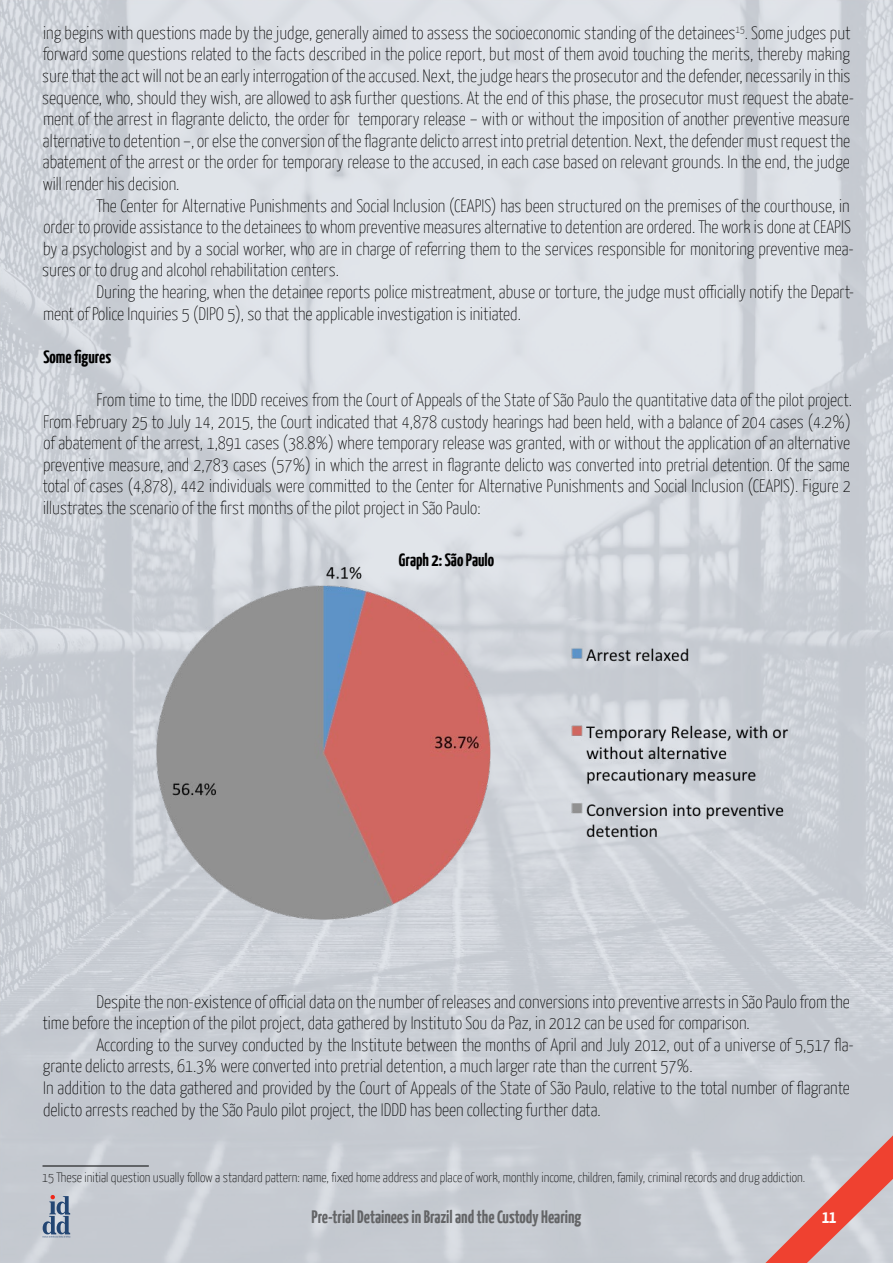
<style>
.page{position:relative;width:893px;height:1263px;background:#fff}
.page>*{position:absolute;margin:0;border:0;box-sizing:border-box;transform-origin:0 0}
.t1{font:100 18px/21.6px "Yanone Kaffeesatz";color:#000}
.t2{font:700 18px "Yanone Kaffeesatz";color:#636466}
.t3{font:700 18px "Yanone Kaffeesatz";color:#000}
.t4{font:700 18px "Yanone Kaffeesatz";color:#fff}
.t5{font:100 13.5px "Yanone Kaffeesatz";color:#000}
</style>
<div class="page">
<img style="left:0;top:0;width:893px;height:1263px">
<svg style="left:765px;top:1135px;width:128px;height:128px;background:#d3a7a7"></svg>
<svg style="left:43px;top:1195px;width:28px;height:42px"></svg>
<img style="left:85px;top:539px;width:723px;height:425px">
<hr style="left:43px;top:1165px;width:106px;height:1px;background:#000">
<p class="t1" style="left:42px;top:21px;width:813px">ing begins with questions made by the judge, generally aimed to assess the socioeconomic standing of the detainees<sup>15</sup>. Some judges put forward some questions related to the facts described in the police report, but most of them avoid touching the merits, thereby making sure that the act will not be an early interrogation of the accused. Next, the judge hears the prosecutor and the defender, necessarily in this sequence, who, should they wish, are allowed to ask further questions. At the end of this phase, the prosecutor must request the abate&shy;ment of the arrest in flagrante delicto, the order for temporary release – with or without the imposition of another preventive measure alternative to detention –, or else the conversion of the flagrante delicto arrest into pretrial detention. Next, the defender must request the abatement of the arrest or the order for temporary release to the accused, in each case based on relevant grounds. In the end, the judge will render his decision.</p>
<p class="t1" style="left:42px;top:194px;width:813px;text-indent:54px">The Center for Alternative Punishments and Social Inclusion (CEAPIS) has been structured on the premises of the courthouse, in order to provide assistance to the detainees to whom preventive measures alternative to detention are ordered. The work is done at CEAPIS by a psychologist and by a social worker, who are in charge of referring them to the services responsible for monitoring preventive mea&shy;sures or to drug and alcohol rehabilitation centers.</p>
<p class="t1" style="left:43px;top:280px;width:812px;text-indent:53px">During the hearing, when the detainee reports police mistreatment, abuse or torture, the judge must officially notify the Depart&shy;ment of Police Inquiries 5 (DIPO 5), so that the applicable investigation is initiated.</p>
<p class="t3" style="left:43px;top:345px;width:69px">Some figures</p>
<p class="t1" style="left:42px;top:388px;width:811px;text-indent:54px">From time to time, the IDDD receives from the Court of Appeals of the State of São Paulo the quantitative data of the pilot project.<br>From February 25 to July 14, 2015, the Court indicated that 4,878 custody hearings had been held, with a balance of 204 cases (4.2%) of abatement of the arrest, 1,891 cases (38.8%) where temporary release was granted, with or without the application of an alternative preventive measure, and 2,783 cases (57%) in which the arrest in flagrante delicto was converted into pretrial detention. Of the same total of cases (4,878), 442 individuals were committed to the Center for Alternative Punishments and Social Inclusion (CEAPIS). Figure 2 illustrates the scenario of the first months of the pilot project in São Paulo:</p>
<p class="t3" style="left:399px;top:549px;width:97px">Graph 2: São Paulo</p>
<p class="t1" style="left:42px;top:990px;width:809px;text-indent:54px">Despite the non-existence of official data on the number of releases and conversions into preventive arrests in São Paulo from the time before the inception of the pilot project, data gathered by Instituto Sou da Paz, in 2012 can be used for comparison.</p>
<p class="t1" style="left:43px;top:1033px;width:812px;text-indent:54px">According to the survey conducted by the Institute between the months of April and July 2012, out of a universe of 5,517 fla&shy;grante delicto arrests, 61.3% were converted into pretrial detention, a much larger rate than the current 57%.<br>In addition to the data gathered and provided by the Court of Appeals of the State of São Paulo, relative to the total number of flagrante delicto arrests reached by the São Paulo pilot project, the IDDD has been collecting further data.</p>
<p class="t5" style="left:42px;top:1169px;width:765px">15 These initial question usually follow a standard pattern: name, fixed home address and place of work, monthly income, children, family, criminal records and drug addiction.</p>
<p class="t2" style="left:311px;top:1205px;width:271px">Pre-trial Detainees in Brazil and the Custody Hearing</p>
<p class="t4" style="left:822px;top:1205px;width:16px">11</p>
</div>
